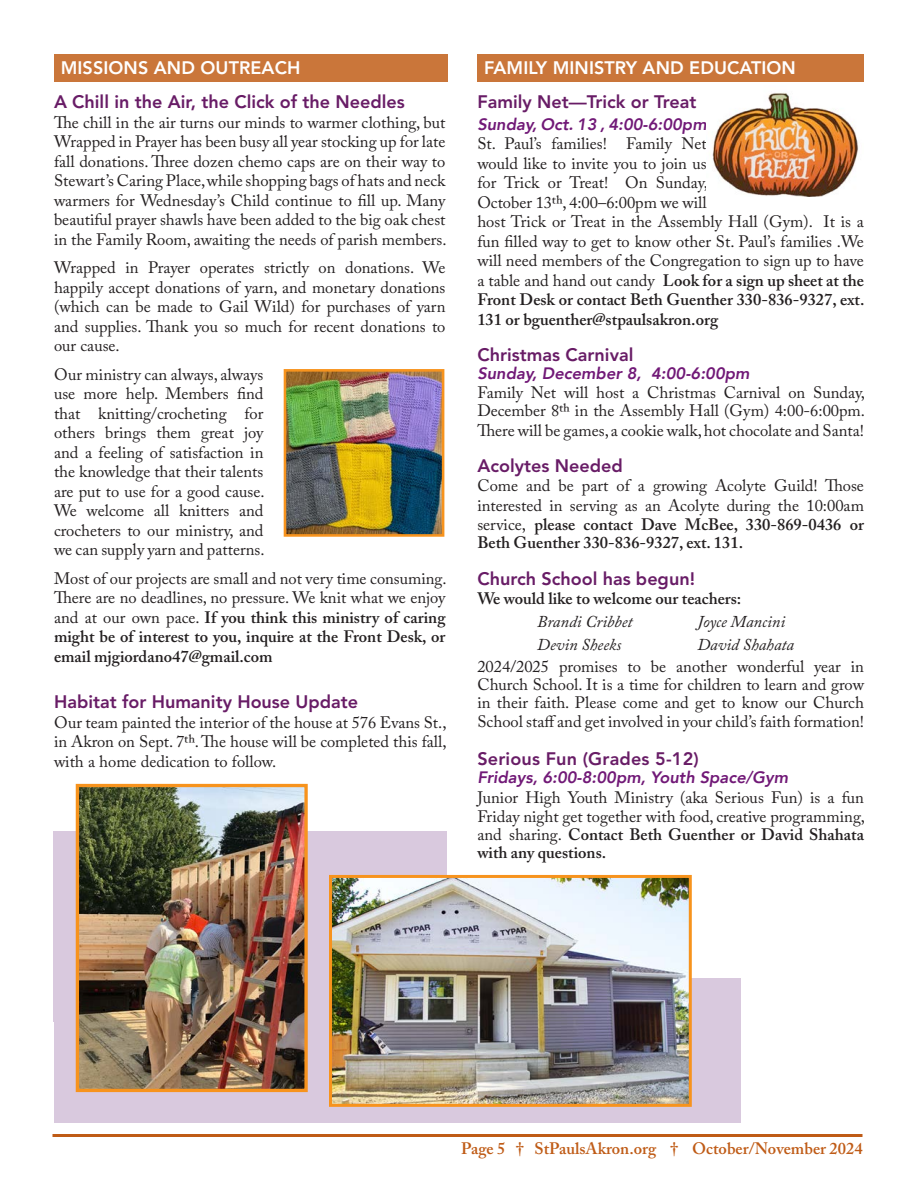
<style>
.page{position:relative;width:918px;height:1188px;background:#fff}
.page>*{position:absolute;margin:0;border:0;box-sizing:border-box;transform-origin:0 0}
.Body{font:800 18px "Avenir LT Std";color:#681c66}
.t1{font:800 18px "Avenir LT Std";letter-spacing:.005em;color:#fff}
.Body-2{font:16.5px/19.5px "Adobe Caslon Pro";color:#231f20}
.Body-3{font:600 16.5px/18px "Adobe Caslon Pro";color:#231f20}
.Default{font:italic 800 16.5px "Avenir";color:#711977}
.t2{font:italic 16.5px "Adobe Caslon Pro";color:#231f20}
.Body_Copy_Style{font:600 16.5px "Adobe Caslon Pro";color:#bf5b16}
.s1{font-weight:600}
.s2{font-weight:400}
</style>
<div class="page">
<hr style="left:52px;top:1134px;width:810px;height:3px;background:#bf5b16">
<div style="left:54px;top:54px;width:393px;height:27px;background:#ca763a"></div>
<div style="left:477px;top:54px;width:387px;height:27px;background:#ca763a"></div>
<img style="left:712px;top:92px;width:147px;height:105px">
<img style="left:288px;top:373px;width:152px;height:160px">
<div style="left:284px;top:369px;width:160px;height:168px;border:3px solid #f7931d"></div>
<div style="left:54px;top:978px;width:687px;height:145px;background:#d9c9de"></div>
<div style="left:53px;top:832px;width:394px;height:190px;background:#d9c9de"></div>
<img style="left:80px;top:788px;width:224px;height:300px">
<div style="left:76px;top:784px;width:232px;height:308px;border:3px solid #f7931d"></div>
<img style="left:333px;top:879px;width:355px;height:224px">
<div style="left:329px;top:875px;width:363px;height:232px;border:3px solid #f7931d"></div>
<p class="t1" style="left:61px;top:57px;width:241px">MISSIONS AND OUTREACH</p>
<p class="Body" style="left:54px;top:91px;width:352px">A Chill in the Air, the Click of the Needles</p>
<p class="Body-2" style="left:54px;top:112px;width:394px">The chill in the air turns our minds to warmer clothing, but Wrapped in Prayer has been busy all year stocking up for late fall donations. Three dozen chemo caps are on their way to Stewart’s Caring Place, while shopping bags of hats and neck warmers for Wednesday’s Child continue to fill up. Many beautiful prayer shawls have been added to the big oak chest in the Family Room, awaiting the needs of parish members.</p>
<p class="Body-2" style="left:54px;top:258px;width:393px;text-align:justify">Wrapped in Prayer operates strictly on donations. We happily accept donations of yarn, and monetary donations (which can be made to Gail Wild) for purchases of yarn and supplies. Thank you so much for recent donations to our cause.</p>
<p class="Body-2" style="left:54px;top:364px;width:212px">Our ministry can always, always use more help. Members find that knitting/crocheting for others brings them great joy and a feeling of satisfaction in the knowledge that their talents are put to use for a good cause.<br>We welcome all knitters and crocheters to our ministry, and we can supply yarn and patterns.</p>
<p class="Body-2" style="left:54px;top:568px;width:394px;text-align:justify">Most of our projects are small and not very time consuming.<br>There are no deadlines, no pressure. We knit what we enjoy and at our own pace. <span class="s1">If you think this ministry of caring might be of interest to you, inquire at the Front Desk, or email mjgiordano47@gmail.com</span></p>
<p class="Body" style="left:54px;top:691px;width:306px">Habitat for Humanity House Update</p>
<p class="Body-2" style="left:54px;top:712px;width:394px;text-align:justify">Our team painted the interior of the house at 576 Evans St., in Akron on Sept. 7th. The house will be completed this fall, with a home dedication to follow.</p>
<p class="t1" style="left:484px;top:57px;width:313px">FAMILY MINISTRY AND EDUCATION</p>
<p class="Body" style="left:477px;top:91px;width:221px">Family Net—Trick or Treat</p>
<p class="Default" style="left:477px;top:114px;width:231px">Sunday, Oct. 13 , 4:00-6:00pm</p>
<p class="Body-2" style="left:477px;top:134px;width:389px">St. Paul’s families! Family Net<br>would like to invite you to join us<br>for Trick or Treat! On Sunday,<br>October 13th, 4:00–6:00pm we will<br>host Trick or Treat in the Assembly Hall (Gym). It is a fun filled way to get to know other St. Paul’s families .We will need members of the Congregation to sign up to have a table and hand out candy <span class="s1">Look for a sign up sheet at the Front Desk or contact Beth Guenther 330-836-9327, ext.<br>131 or bguenther@stpaulsakron.org</span></p>
<p class="Body" style="left:477px;top:344px;width:158px">Christmas Carnival</p>
<p class="Default" style="left:477px;top:363px;width:274px">Sunday, December 8, 4:00-6:00pm</p>
<p class="Body-2" style="left:477px;top:384px;width:389px;line-height:18px">Family Net will host a Christmas Carnival on Sunday,<br>December 8th in the Assembly Hall (Gym) 4:00-6:00pm.</p>
<p class="Body-2" style="left:477px;top:420px;width:388px">There will be games, a cookie walk, hot chocolate and Santa!</p>
<p class="Body" style="left:477px;top:455px;width:147px">Acolytes Needed</p>
<p class="Body-2" style="left:477px;top:476px;width:388px;text-align:justify">Come and be part of a growing Acolyte Guild! Those interested in serving as an Acolyte during the 10:00am service, <span class="s1">please contact Dave McBee, 330-869-0436 or</span></p>
<p class="Body-3" style="left:477px;top:534px;width:267px">Beth Guenther 330-836-9327, ext. 131.</p>
<p class="Body" style="left:477px;top:568px;width:219px">Church School has begun!</p>
<p class="Body-3" style="left:477px;top:589px;width:266px">We would like to welcome our teachers:</p>
<p class="t2" style="left:537px;top:612px;width:97px">Brandi Cribbet</p>
<p class="t2" style="left:537px;top:634px;width:85px">Devin Sheeks</p>
<p class="t2" style="left:697px;top:612px;width:89px">Joyce Mancini</p>
<p class="t2" style="left:697px;top:634px;width:98px">David Shahata</p>
<p class="Body-2" style="left:477px;top:657px;width:388px;line-height:18px;text-align:justify">2024/2025 promises to be another wonderful year in Church School. It is a time for children to learn and grow in their faith. Please come and get to know our Church</p>
<p class="Body-2" style="left:477px;top:712px;width:388px">School staff and get involved in your child’s faith formation!</p>
<p class="Body" style="left:477px;top:748px;width:223px">Serious Fun (Grades 5-12)</p>
<p class="Default" style="left:477px;top:768px;width:312px">Fridays, 6:00-8:00pm, Youth Space/Gym</p>
<p class="Body-2" style="left:477px;top:787px;width:389px">Junior High Youth Ministry (aka Serious Fun) is a fun<br>Friday night get together with food, creative programming,</p>
<p class="Body-3" style="left:477px;top:825px;width:388px"><span class="s2">and sharing.</span> Contact Beth Guenther or David Shahata with any questions.</p>
<p class="Body_Copy_Style" style="left:461px;top:1139px;width:403px">Page 5 † StPaulsAkron.org † October/November 2024</p>
</div>
